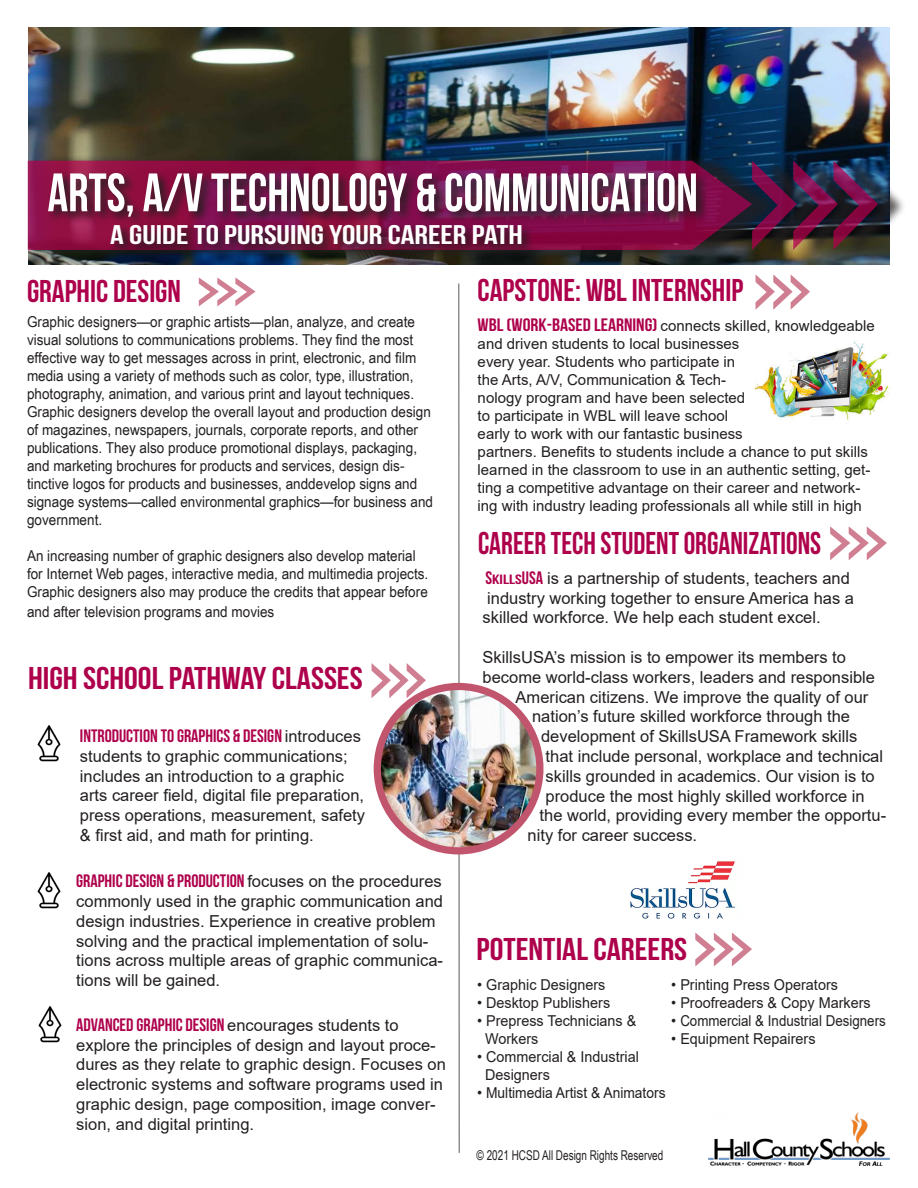
<style>
.page{position:relative;width:918px;height:1188px;background:#fff}
.page>*{position:absolute;margin:0;border:0;box-sizing:border-box;transform-origin:0 0}
.t1{font:54px "Bebas Neue";color:#fff;scale:.94 1}
.t2{font:31.5px "Bebas Neue";color:#ae014b;scale:1.1 1}
.t3{font:31.5px "Bebas Neue";color:#ae014b}
.t4{font:31.5px "Bebas Neue";color:#ae014b;scale:.93 1}
.t5{font:27px "Bebas Neue";color:#fff;scale:1.25 1}
.t6{font:18px "Bebas Neue";color:#ae014b}
.t7{font:16.5px/19.8px "Arial";color:#231f20}
.t8{font:15px/18px "Arial Narrow";color:#231f20;scale:1.1 1}
.t9{font:15px/18px "Arial";color:#231f20}
.t10{font:15px/18px "Arial";color:#231f20;scale:.96 1}
.t11{font:13.5px "Arial Narrow";color:#231f20;scale:.9 1}
.s1{font-family:"Arial";font-size:16.5px;color:#231f20}
.s2{font-family:"Bebas Neue";font-size:18px;color:#ae014b}
.s3{font-family:"Bebas Neue";font-size:13.5px;color:#ae014b}
</style>
<div class="page">
<svg style="left:457px;top:283px;width:4px;height:870px"></svg>
<img style="left:377px;top:686px;width:163px;height:165px">
<div style="left:374px;top:683px;width:169px;height:171px;border:7px solid #c2556e;border-radius:50%"></div>
<svg style="left:372px;top:663px;width:54px;height:35px"></svg>
<svg style="left:199px;top:277px;width:57px;height:29px"></svg>
<svg style="left:695px;top:933px;width:57px;height:34px"></svg>
<svg style="left:756px;top:274px;width:54px;height:36px"></svg>
<svg style="left:830px;top:526px;width:57px;height:34px"></svg>
<img style="left:709px;top:1112px;width:181px;height:54px">
<img style="left:28px;top:27px;width:862px;height:238px">
<div style="left:41px;top:155px;width:740px;height:105px;background:#231f20;opacity:.97"></div>
<svg style="left:28px;top:161px;width:724px;height:89px;background:#721445"></svg>
<svg style="left:46px;top:170px;width:663px;height:87px;background:#63163c"></svg>
<div style="left:765px;top:156px;width:61px;height:103px;background:#231f20;opacity:.97"></div>
<div style="left:807px;top:156px;width:60px;height:103px;background:#231f20;opacity:.97"></div>
<div style="left:847px;top:156px;width:60px;height:103px;background:#231f20;opacity:.97"></div>
<img style="left:752px;top:161px;width:126px;height:89px">
<img style="left:630px;top:861px;width:106px;height:58px">
<img style="left:37px;top:725px;width:24px;height:37px">
<img style="left:756px;top:341px;width:134px;height:79px">
<img style="left:37px;top:872px;width:24px;height:37px">
<img style="left:38px;top:1006px;width:24px;height:37px">
<p class="t1" style="left:48px;top:163px;width:693px">ARTS, A/V TECHNOLOGY &amp; COMMUNICATION</p>
<p class="t5" style="left:110px;top:220px;width:332px">A GUIDE TO PURSUING YOUR CAREER PATH</p>
<p class="t3" style="left:27px;top:274px;width:156px">GRAPHIC DESIGN</p>
<p class="t8" style="left:27px;top:312px;width:371px">Graphic designers—or graphic artists—plan, analyze, and create visual solutions to communications problems. They find the most effective way to get messages across in print, electronic, and film media using a variety of methods such as color, type, illustration, photography, animation, and various print and layout techniques.<br>Graphic designers develop the overall layout and production design of magazines, newspapers, journals, corporate reports, and other publications. They also produce promotional displays, packaging, and marketing brochures for products and services, design dis&shy;tinctive logos for products and businesses, anddevelop signs and signage systems—called environmental graphics—for business and government.</p>
<p class="t8" style="left:27px;top:546px;width:366px">An increasing number of graphic designers also develop material for Internet Web pages, interactive media, and multimedia projects.<br>Graphic designers also may produce the credits that appear before</p>
<p class="t8" style="left:27px;top:602px;width:226px">and after television programs and movies</p>
<p class="t2" style="left:28px;top:661px;width:306px">HIGH SCHOOL PATHWAY CLASSES</p>
<p class="t6" style="left:80px;top:726px;width:283px">INTRODUCTION TO GRAPHICS &amp; DESIGN <span class="s1">introduces</span></p>
<p class="t7" style="left:80px;top:746px;width:287px">students to graphic communications; includes an introduction to a graphic arts career field, digital file preparation, press operations, measurement, safety &amp; first aid, and math for printing.</p>
<p class="t6" style="left:76px;top:871px;width:367px">GRAPHIC DESIGN &amp; PRODUCTION <span class="s1">focuses on the procedures</span></p>
<p class="t7" style="left:76px;top:891px;width:368px">commonly used in the graphic communication and design industries. Experience in creative problem solving and the practical implementation of solu&shy;tions across multiple areas of graphic communica&shy;tions will be gained.</p>
<p class="t6" style="left:76px;top:1015px;width:324px">ADVANCED GRAPHIC DESIGN <span class="s1">encourages students to</span></p>
<p class="t7" style="left:76px;top:1035px;width:371px">explore the principles of design and layout proce&shy;dures as they relate to graphic design. Focuses on electronic systems and software programs used in graphic design, page composition, image conver&shy;sion, and digital printing.</p>
<p class="t3" style="left:478px;top:273px;width:267px">CAPSTONE: WBL INTERNSHIP</p>
<p class="t9" style="left:478px;top:316px;width:399px"><span class="s2">WBL (WORK-BASED LEARNING)</span> connects skilled, knowledgeable and driven students to local businesses<br>every year. Students who participate in<br>the Arts, A/V, Communication &amp; Tech-<br>nology program and have been selected<br>to participate in WBL will leave school<br>early to work with our fantastic business<br>partners. Benefits to students include a chance to put skills learned in the classroom to use in an authentic setting, get&shy;ting a competitive advantage on their career and network&shy;ing with industry leading professionals all while still in high</p>
<p class="t4" style="left:478px;top:526px;width:371px">CAREER TECH STUDENT ORGANIZATIONS</p>
<p class="t7" style="left:485px;top:568px;width:366px"><span class="s2">S</span><span class="s3">KILLS</span><span class="s2">USA</span> is a partnership of students, teachers and</p>
<p class="t7" style="left:483px;top:588px;width:373px">industry working together to ensure America has a skilled workforce. We help each student excel.</p>
<p class="t7" style="left:483px;top:647px;width:365px">SkillsUSA’s mission is to empower its members to</p>
<p class="t7" style="left:483px;top:667px;width:394px">become world-class workers, leaders and responsible</p>
<p class="t7" style="left:516px;top:687px;width:354px">American citizens. We improve the quality of our</p>
<p class="t7" style="left:532px;top:707px;width:319px">nation’s future skilled workforce through the</p>
<p class="t7" style="left:541px;top:726px;width:318px">development of SkillsUSA Framework skills</p>
<p class="t7" style="left:546px;top:746px;width:339px">that include personal, workplace and technical</p>
<p class="t7" style="left:546px;top:766px;width:331px">skills grounded in academics. Our vision is to</p>
<p class="t7" style="left:546px;top:786px;width:321px">produce the most highly skilled workforce in</p>
<p class="t7" style="left:540px;top:806px;width:348px">the world, providing every member the opportu-</p>
<p class="t7" style="left:528px;top:825px;width:171px">nity for career success.</p>
<p class="t2" style="left:477px;top:932px;width:193px">POTENTIAL CAREERS</p>
<p class="t10" style="left:671px;top:976px;width:175px">• Printing Press Operators</p>
<p class="t10" style="left:671px;top:994px;width:209px">• Proofreaders &amp; Copy Markers</p>
<p class="t10" style="left:671px;top:1012px;width:225px">• Commercial &amp; Industrial Designers</p>
<p class="t10" style="left:671px;top:1030px;width:152px">• Equipment Repairers</p>
<p class="t10" style="left:477px;top:976px;width:135px">• Graphic Designers</p>
<p class="t10" style="left:477px;top:994px;width:140px">• Desktop Publishers</p>
<p class="t10" style="left:485px;top:1012px;width:159px;text-indent:-8px">• Prepress Technicians &amp;<br>Workers</p>
<p class="t10" style="left:485px;top:1048px;width:162px;text-indent:-8px">• Commercial &amp; Industrial<br>Designers</p>
<p class="t10" style="left:477px;top:1084px;width:198px">• Multimedia Artist &amp; Animators</p>
<p class="t11" style="left:477px;top:1146px;width:209px">© 2021 HCSD All Design Rights Reserved</p>
</div>
